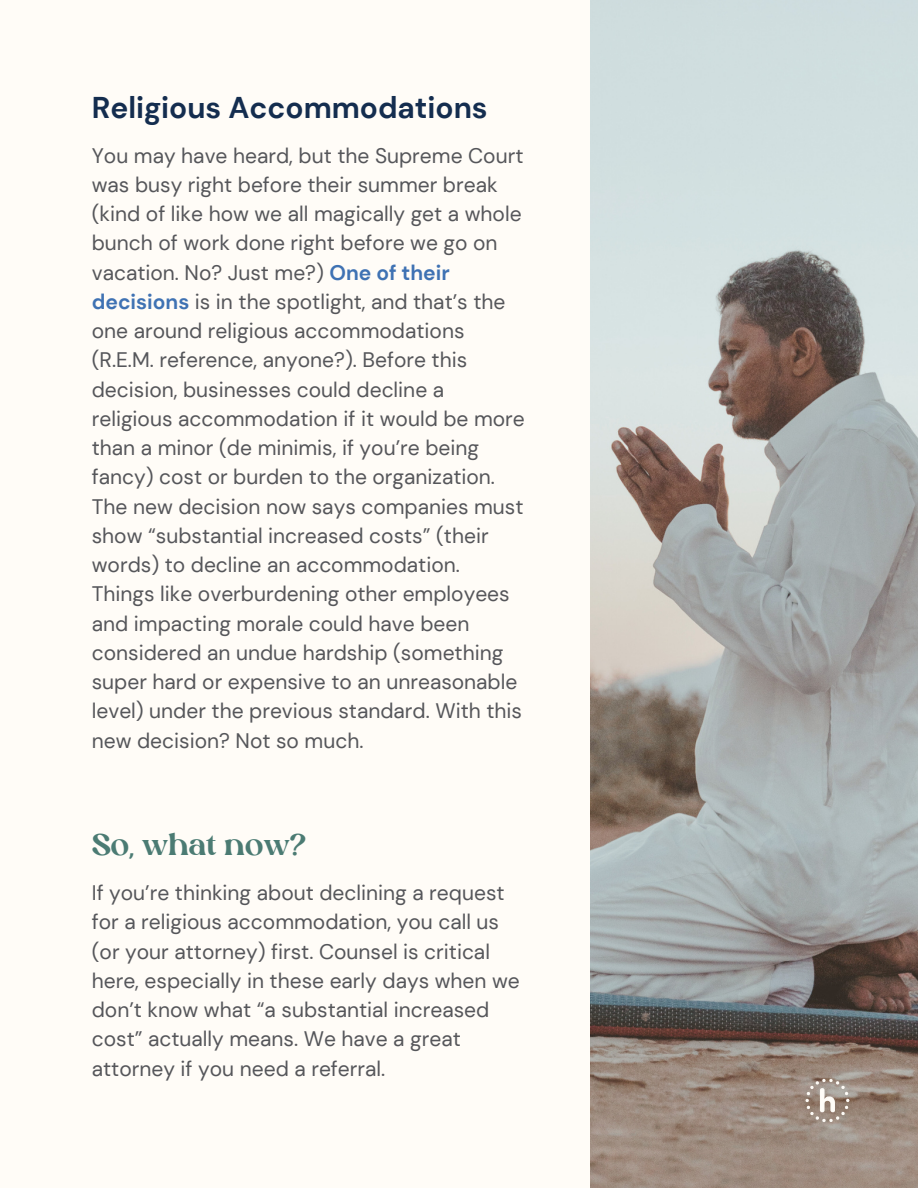
<style>
.page{position:relative;width:918px;height:1188px;background:#fffcf7}
.page>*{position:absolute;margin:0;border:0;box-sizing:border-box;transform-origin:0 0}
.t1{font:700 30px "DM Sans";color:#142d4f}
.t2{font:30px "Silk Flower";color:#4b7b73}
.t3{font:21px/29.2px "DM Sans";color:#55565a}
.s1{font-weight:700;color:#3f72b3}
</style>
<div class="page">
<img style="left:590px;top:0;width:328px;height:1188px">
<img style="left:801px;top:1074px;width:54px;height:54px">
<p class="t1" style="left:92px;top:88px;width:397px">Religious Accommodations</p>
<p class="t3" style="left:92px;top:141px;width:435px">You may have heard, but the Supreme Court was busy right before their summer break (kind of like how we all magically get a whole bunch of work done right before we go on vacation. No? Just me?) <span class="s1">One of their decisions</span> is in the spotlight, and that’s the one around religious accommodations (R.E.M. reference, anyone?). Before this decision, businesses could decline a religious accommodation if it would be more than a minor (de minimis, if you’re being fancy) cost or burden to the organization.<br>The new decision now says companies must show “substantial increased costs” (their words) to decline an accommodation.<br>Things like overburdening other employees and impacting morale could have been considered an undue hardship (something super hard or expensive to an unreasonable level) under the previous standard. With this new decision? Not so much.</p>
<p class="t2" style="left:92px;top:833px;width:215px">So, what now?</p>
<p class="t3" style="left:92px;top:878px;width:430px">If you’re thinking about declining a request for a religious accommodation, you call us (or your attorney) first. Counsel is critical here, especially in these early days when we don’t know what “a substantial increased cost” actually means. We have a great attorney if you need a referral.</p>
</div>
